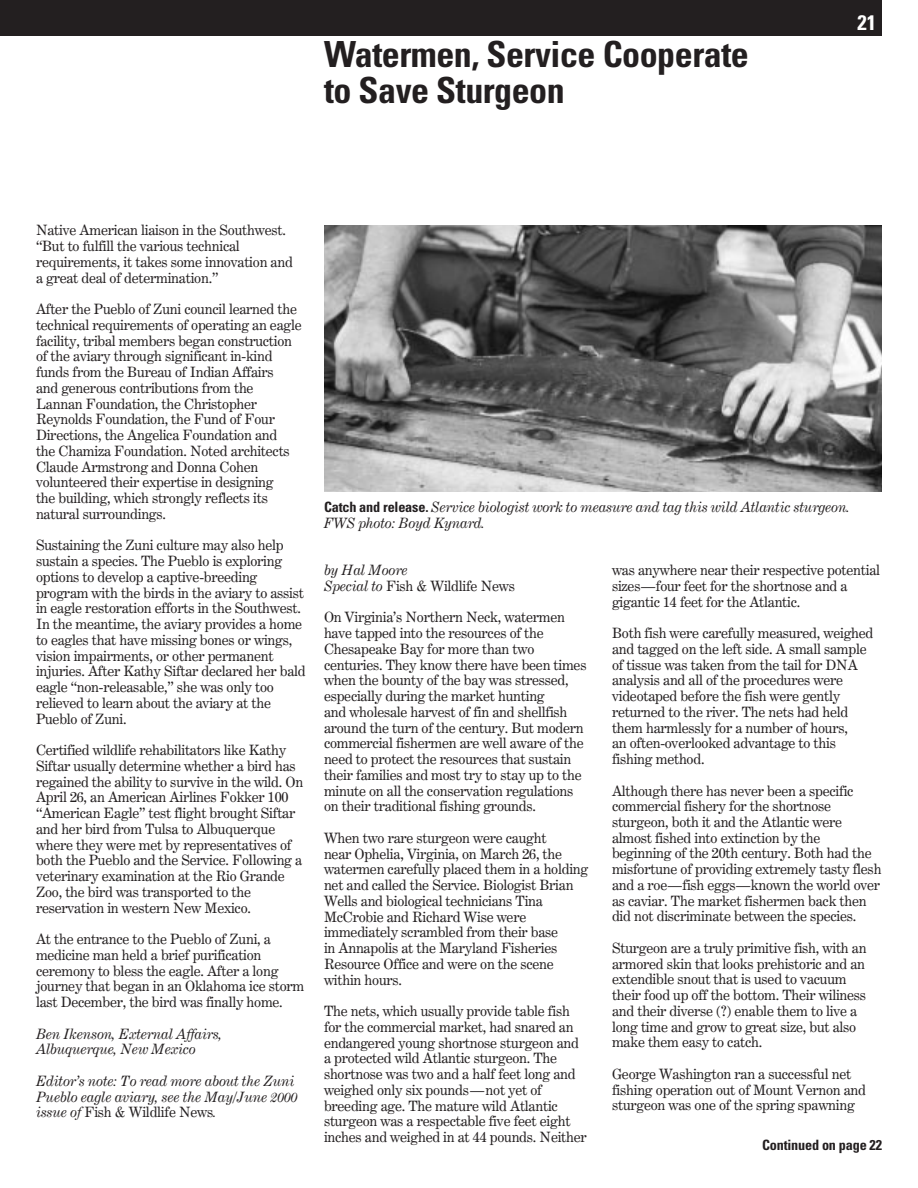
<style>
.page{position:relative;width:918px;height:1188px;background:#fff}
.page>*{position:absolute;margin:0;border:0;box-sizing:border-box;transform-origin:0 0}
.t1{font:700 condensed 36px/36px "Univers";letter-spacing:-.015em;color:#231f20}
.t2{font:700 condensed 21px "Univers";color:#fff}
.t3{font:14.25px/15.8px "Century Expanded BT";letter-spacing:-.015em;color:#231f20}
.t4{font:italic 14.25px/15.8px "Century Expanded BT";letter-spacing:-.015em;color:#231f20}
.t5{font:700 condensed 14.25px "Univers";letter-spacing:-.015em;color:#231f20}
.s1{font-style:normal}
.s2{font-family:"Univers";font-weight:700;font-style:normal;font-stretch:condensed}
</style>
<div class="page">
<div style="left:0;top:0;width:882px;height:36px;background:#231f20"></div>
<img style="left:324px;top:225px;width:558px;height:267px">
<h1 class="t1" style="left:324px;top:40px;width:426px">Watermen, Service Cooperate to Save Sturgeon</h1>
<h2 class="t2" style="left:858px;top:15px;width:20px">21</h2>
<p class="t3" style="left:36px;top:224px;width:258px">Native American liaison in the Southwest. “But to fulfill the various technical requirements, it takes some innovation and a great deal of determination.”</p>
<p class="t3" style="left:36px;top:303px;width:267px">After the Pueblo of Zuni council learned the technical requirements of operating an eagle facility, tribal members began construction of the aviary through significant in-kind funds from the Bureau of Indian Affairs<br>and generous contributions from the Lannan Foundation, the Christopher Reynolds Foundation, the Fund of Four Directions, the Angelica Foundation and<br>the Chamiza Foundation. Noted architects Claude Armstrong and Donna Cohen volunteered their expertise in designing<br>the building, which strongly reflects its natural surroundings.</p>
<p class="t3" style="left:36px;top:539px;width:271px">Sustaining the Zuni culture may also help sustain a species. The Pueblo is exploring options to develop a captive-breeding program with the birds in the aviary to assist in eagle restoration efforts in the Southwest.<br>In the meantime, the aviary provides a home to eagles that have missing bones or wings, vision impairments, or other permanent injuries. After Kathy Siftar declared her bald eagle “non-releasable,” she was only too relieved to learn about the aviary at the Pueblo of Zuni.</p>
<p class="t3" style="left:36px;top:744px;width:269px">Certified wildlife rehabilitators like Kathy Siftar usually determine whether a bird has regained the ability to survive in the wild. On April 26, an American Airlines Fokker 100 “American Eagle” test flight brought Siftar and her bird from Tulsa to Albuquerque where they were met by representatives of both the Pueblo and the Service. Following a veterinary examination at the Rio Grande Zoo, the bird was transported to the reservation in western New Mexico.</p>
<p class="t3" style="left:36px;top:933px;width:270px">At the entrance to the Pueblo of Zuni, a medicine man held a brief purification ceremony to bless the eagle. After a long journey that began in an Oklahoma ice storm last December, the bird was finally home.</p>
<p class="t4" style="left:36px;top:1027px;width:188px">Ben Ikenson, External Affairs,<br>Albuquerque, New Mexico</p>
<p class="t4" style="left:36px;top:1075px;width:263px">Editor’s note: To read more about the Zuni<br>Pueblo eagle aviary, see the May/June 2000 issue of <span class="s1">Fish &amp; Wildlife News</span>.</p>
<p class="t4" style="left:324px;top:501px;width:527px"><span class="s2">Catch and release.</span> Service biologist work to measure and tag this wild Atlantic sturgeon.<br>FWS photo: Boyd Kynard.</p>
<p class="t4" style="left:324px;top:564px;width:193px">by Hal Moore<br>Special to <span class="s1">Fish &amp; Wildlife News</span></p>
<p class="t3" style="left:324px;top:611px;width:264px">On Virginia’s Northern Neck, watermen have tapped into the resources of the Chesapeake Bay for more than two centuries. They know there have been times when the bounty of the bay was stressed, especially during the market hunting<br>and wholesale harvest of fin and shellfish around the turn of the century. But modern commercial fishermen are well aware of the need to protect the resources that sustain their families and most try to stay up to the minute on all the conservation regulations on their traditional fishing grounds.</p>
<p class="t3" style="left:324px;top:831px;width:266px">When two rare sturgeon were caught<br>near Ophelia, Virginia, on March 26, the watermen carefully placed them in a holding net and called the Service. Biologist Brian Wells and biological technicians Tina McCrobie and Richard Wise were immediately scrambled from their base<br>in Annapolis at the Maryland Fisheries Resource Office and were on the scene within hours.</p>
<p class="t3" style="left:324px;top:1005px;width:264px">The nets, which usually provide table fish for the commercial market, had snared an endangered young shortnose sturgeon and a protected wild Atlantic sturgeon. The shortnose was two and a half feet long and weighed only six pounds—not yet of breeding age. The mature wild Atlantic sturgeon was a respectable five feet eight inches and weighed in at 44 pounds. Neither</p>
<p class="t3" style="left:612px;top:564px;width:270px">was anywhere near their respective potential sizes—four feet for the shortnose and a gigantic 14 feet for the Atlantic.</p>
<p class="t3" style="left:612px;top:627px;width:263px">Both fish were carefully measured, weighed and tagged on the left side. A small sample of tissue was taken from the tail for DNA analysis and all of the procedures were videotaped before the fish were gently returned to the river. The nets had held them harmlessly for a number of hours,<br>an often-overlooked advantage to this fishing method.</p>
<p class="t3" style="left:612px;top:784px;width:271px">Although there has never been a specific commercial fishery for the shortnose sturgeon, both it and the Atlantic were almost fished into extinction by the beginning of the 20th century. Both had the misfortune of providing extremely tasty flesh and a roe—fish eggs—known the world over as caviar. The market fishermen back then did not discriminate between the species.</p>
<p class="t3" style="left:612px;top:942px;width:256px">Sturgeon are a truly primitive fish, with an armored skin that looks prehistoric and an extendible snout that is used to vacuum their food up off the bottom. Their wiliness and their diverse (?) enable them to live a long time and grow to great size, but also make them easy to catch.</p>
<p class="t3" style="left:612px;top:1068px;width:256px">George Washington ran a successful net fishing operation out of Mount Vernon and sturgeon was one of the spring spawning</p>
<p class="t5" style="left:762px;top:1139px;width:121px">Continued on page 22</p>
</div>
